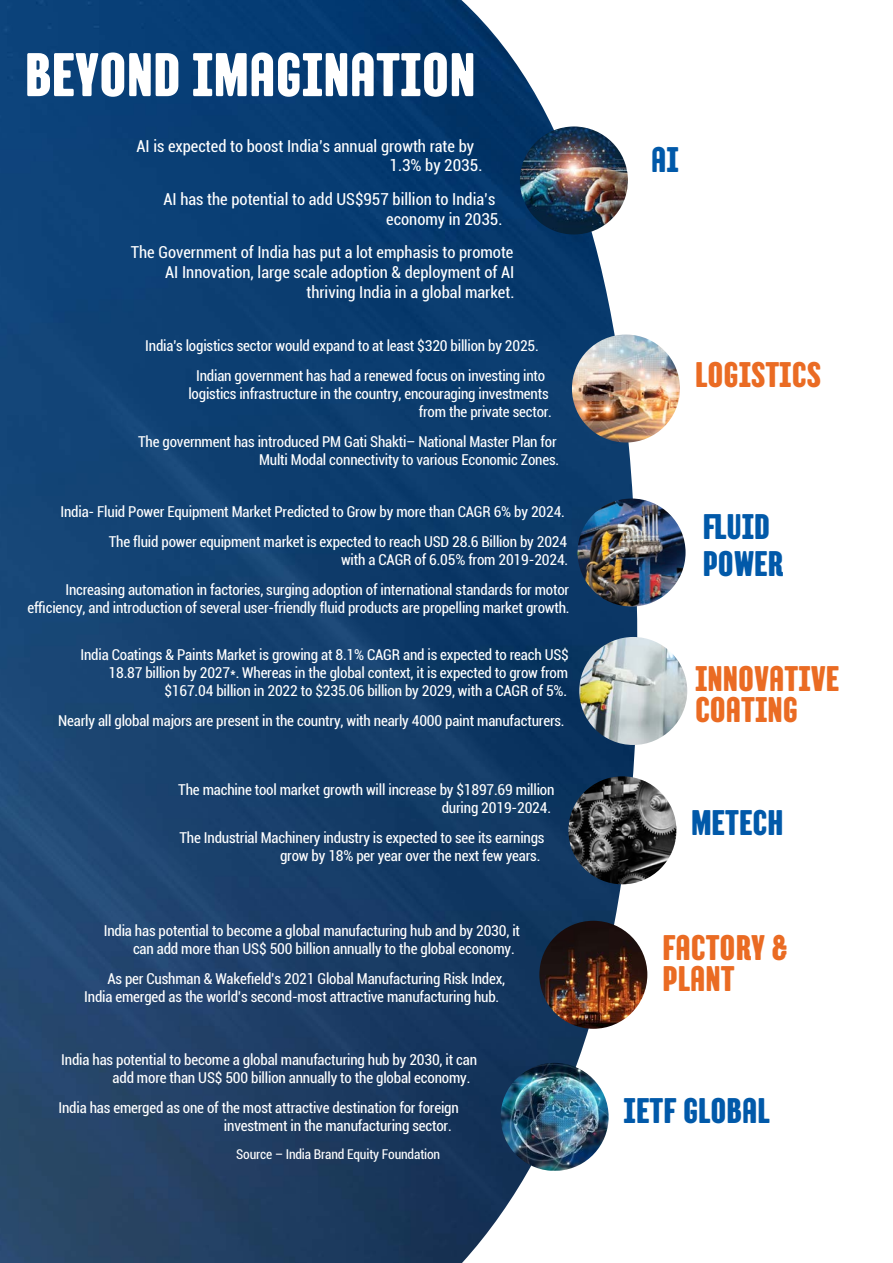
<style>
.page{position:relative;width:893px;height:1263px;background:#fff}
.page>*{position:absolute;margin:0;border:0;box-sizing:border-box;transform-origin:0 0}
.t1{font:61.5px "TT Berlinerins Grotesk";color:#fff}
.t2{font:35.55px/30.8px "TT Berlinerins Grotesk";color:#ea6b23}
.t3{font:35.55px/36.8px "TT Berlinerins Grotesk";color:#0159a9}
.t4{font:condensed 16.5px/19.8px "Roboto";color:#fff}
.t5{font:condensed 15px/18px "Roboto";letter-spacing:-.01em;color:#fff;text-align:right}
.t6{font:condensed 13.5px "Roboto";letter-spacing:-.01em;color:#fff}
</style>
<div class="page">
<img style="left:0;top:0;width:637px;height:1263px">
<img style="left:572px;top:334px;width:108px;height:108px;border-radius:54px">
<img style="left:578px;top:498px;width:108px;height:108px;border-radius:54px">
<img style="left:568px;top:776px;width:108px;height:108px;border-radius:54px">
<img style="left:539px;top:921px;width:108px;height:108px;border-radius:54px">
<img style="left:501px;top:1063px;width:108px;height:108px;border-radius:53px">
<img style="left:579px;top:637px;width:108px;height:108px;border-radius:54px">
<img style="left:520px;top:126px;width:108px;height:108px;border-radius:54px">
<h1 class="t1" style="left:25px;top:36px;width:452px">BEYOND IMAGINATION</h1>
<p class="t4" style="left:390px;top:135px;width:94px;text-indent:-253px">AI is expected to boost India’s annual growth rate by<br>1.3% by 2035.</p>
<p class="t4" style="left:386px;top:189px;width:118px;text-indent:-223px">AI has the potential to add US$957 billion to India’s economy in 2035.</p>
<p class="t4" style="left:131px;top:242px;width:385px;text-align:right">The Government of India has put a lot emphasis to promote<br>AI Innovation, large scale adoption &amp; deployment of AI thriving India in a global market.</p>
<p class="t5" style="left:196px;top:331px;width:351px;line-height:30px;text-align:left;text-indent:-51px">India's logistics sector would expand to at least $320 billion by 2025.<br>Indian government has had a renewed focus on investing into</p>
<p class="t5" style="left:188px;top:385px;width:365px">logistics infrastructure in the country, encouraging investments from the private sector.</p>
<p class="t5" style="left:138px;top:433px;width:423px">The government has introduced PM Gati Shakti– National Master Plan for<br>Multi Modal connectivity to various Economic Zones.</p>
<p class="t5" style="left:60px;top:496px;width:508px;line-height:30px">India- Fluid Power Equipment Market Predicted to Grow by more than CAGR 6% by 2024.<br>The fluid power equipment market is expected to reach USD 28.6 Billion by 2024</p>
<p class="t5" style="left:65px;top:544px;width:505px;line-height:30px">with a CAGR of 6.05% from 2019-2024.<br>Increasing automation in factories, surging adoption of international standards for motor</p>
<p class="t5" style="left:27px;top:598px;width:544px">efficiency, and introduction of several user-friendly fluid products are propelling market growth.</p>
<p class="t5" style="left:80px;top:645px;width:490px">India Coatings &amp; Paints Market is growing at 8.1% CAGR and is expected to reach US$<br>18.87 billion by 2027*. Whereas in the global context, it is expected to grow from $167.04 billion in 2022 to $235.06 billion by 2029, with a CAGR of 5%.</p>
<p class="t5" style="left:58px;top:711px;width:508px">Nearly all global majors are present in the country, with nearly 4000 paint manufacturers.</p>
<p class="t5" style="left:178px;top:780px;width:378px">The machine tool market growth will increase by $1897.69 million during 2019-2024.</p>
<p class="t5" style="left:179px;top:828px;width:367px">The Industrial Machinery industry is expected to see its earnings grow by 18% per year over the next few years.</p>
<p class="t5" style="left:133px;top:921px;width:389px;text-align:left;text-indent:-29px">India has potential to become a global manufacturing hub and by 2030, it can add more than US$ 500 billion annually to the global economy.</p>
<p class="t5" style="left:84px;top:969px;width:422px;text-align:left;text-indent:23px">As per Cushman &amp; Wakefield’s 2021 Global Manufacturing Risk Index,<br>India emerged as the world’s second-most attractive manufacturing hub.</p>
<p class="t5" style="left:113px;top:1050px;width:366px;text-align:left;text-indent:-51px">India has potential to become a global manufacturing hub by 2030, it can add more than US$ 500 billion annually to the global economy.</p>
<p class="t5" style="left:224px;top:1098px;width:236px;text-align:left;text-indent:-165px">India has emerged as one of the most attractive destination for foreign investment in the manufacturing sector.</p>
<p class="t6" style="left:236px;top:1145px;width:205px">Source – India Brand Equity Foundation</p>
<h2 class="t3" style="left:651px;top:142px;width:29px">AI</h2>
<h2 class="t2" style="left:695px;top:360px;width:127px">LOGISTICS</h2>
<h2 class="t3" style="left:703px;top:509px;width:82px">FLUID<br>POWER</h2>
<h2 class="t2" style="left:695px;top:664px;width:146px">INNOVATIVE<br>COATING</h2>
<h2 class="t3" style="left:691px;top:804px;width:94px">METECH</h2>
<h2 class="t2" style="left:662px;top:932px;width:126px">FACTORY &amp;<br>PLANT</h2>
<h2 class="t3" style="left:624px;top:1093px;width:148px">IETF GLOBAL</h2>
</div>
